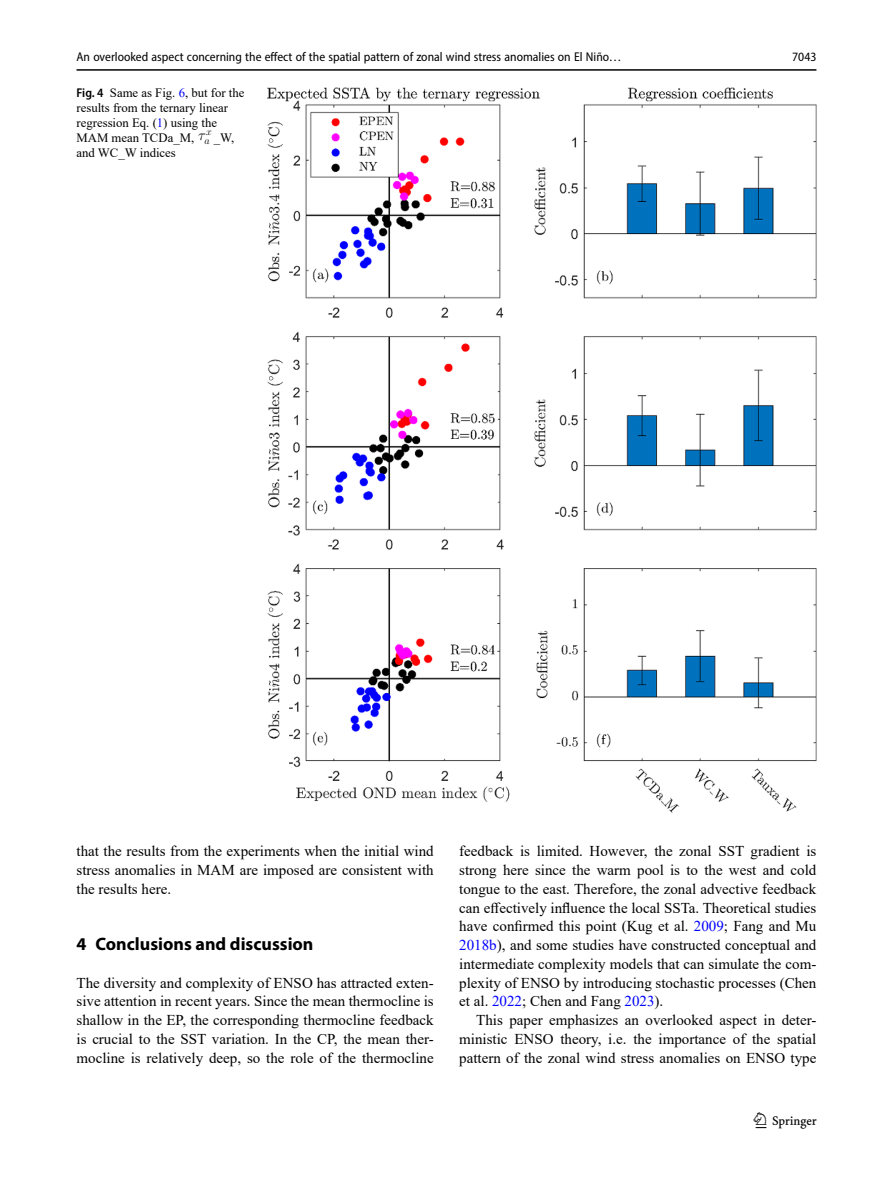
<style>
.page{position:relative;width:893px;height:1187px;background:#fff}
.page>*{position:absolute;margin:0;border:0;box-sizing:border-box;transform-origin:0 0}
.t1{font:22.5px "Springnew";color:#000}
.Head_1{font:700 18px "Myriad Pro";color:#000}
.Body_Text{font:15px/18.8px "Times New Roman";color:#000;text-align:justify}
.Body_Text_Indent{font:15px/18.8px "Times New Roman";color:#000;text-align:justify}
.t2{font:14.85px "CMMI12";color:#000}
.Figure_Caption_Side{font:12.75px/15px "Times New Roman";color:#000}
.t3{font:semi-condensed 12.75px "Myriad Pro";color:#000}
.t4{font:10.35px "CMMI12";color:#000}
.s1{font-family:"Myriad Pro";font-weight:600;font-stretch:semi-condensed}
.s2{color:#00f}
</style>
<div class="page">
<hr style="left:77px;top:69px;width:739px;height:2px;background:#000">
<img style="left:268px;top:87px;width:548px;height:725px">
<p class="t3" style="left:77px;top:49px;width:547px">An overlooked aspect concerning the effect of the spatial pattern of zonal wind stress anomalies on El Niño…</p>
<p class="Figure_Caption_Side" style="left:77px;top:84px;width:170px"><span class="s1">Fig. 4</span> Same as Fig. <span class="s2">6</span>, but for the results from the ternary linear regression Eq. (<span class="s2">1</span>) using the<br>MAM mean TCDa_M,</p>
<p class="t2" style="left:198px;top:129px;width:15px">τ <sup>x</sup></p>
<p class="t4" style="left:204px;top:136px;width:7px">a</p>
<p class="Figure_Caption_Side" style="left:214px;top:129px;width:22px">_W,</p>
<p class="Figure_Caption_Side" style="left:77px;top:144px;width:101px">and WC_W indices</p>
<p class="t3" style="left:792px;top:49px;width:26px">7043</p>
<p class="Body_Text_Indent" style="left:77px;top:841px;width:359px">that the results from the experiments when the initial wind stress anomalies in MAM are imposed are consistent with the results here.</p>
<p class="Head_1" style="left:77px;top:932px;width:238px">4 Conclusions and discussion</p>
<p class="Body_Text" style="left:77px;top:972px;width:359px">The diversity and complexity of ENSO has attracted exten&shy;sive attention in recent years. Since the mean thermocline is shallow in the EP, the corresponding thermocline feedback is crucial to the SST variation. In the CP, the mean ther&shy;mocline is relatively deep, so the role of the thermocline</p>
<p class="Body_Text" style="left:459px;top:841px;width:359px">feedback is limited. However, the zonal SST gradient is strong here since the warm pool is to the west and cold tongue to the east. Therefore, the zonal advective feedback can effectively influence the local SSTa. Theoretical studies have confirmed this point (Kug et al. <span class="s2">2009</span>; Fang and Mu <span class="s2">2018b</span>), and some studies have constructed conceptual and intermediate complexity models that can simulate the com&shy;plexity of ENSO by introducing stochastic processes (Chen et al. <span class="s2">2022</span>; Chen and Fang <span class="s2">2023</span>).</p>
<p class="Body_Text_Indent" style="left:459px;top:1010px;width:359px;text-indent:17px">This paper emphasizes an overlooked aspect in deter&shy;ministic ENSO theory, i.e. the importance of the spatial pattern of the zonal wind stress anomalies on ENSO type</p>
<h1 class="t1" style="left:756px;top:1107px;width:63px">1 3</h1>
</div>
